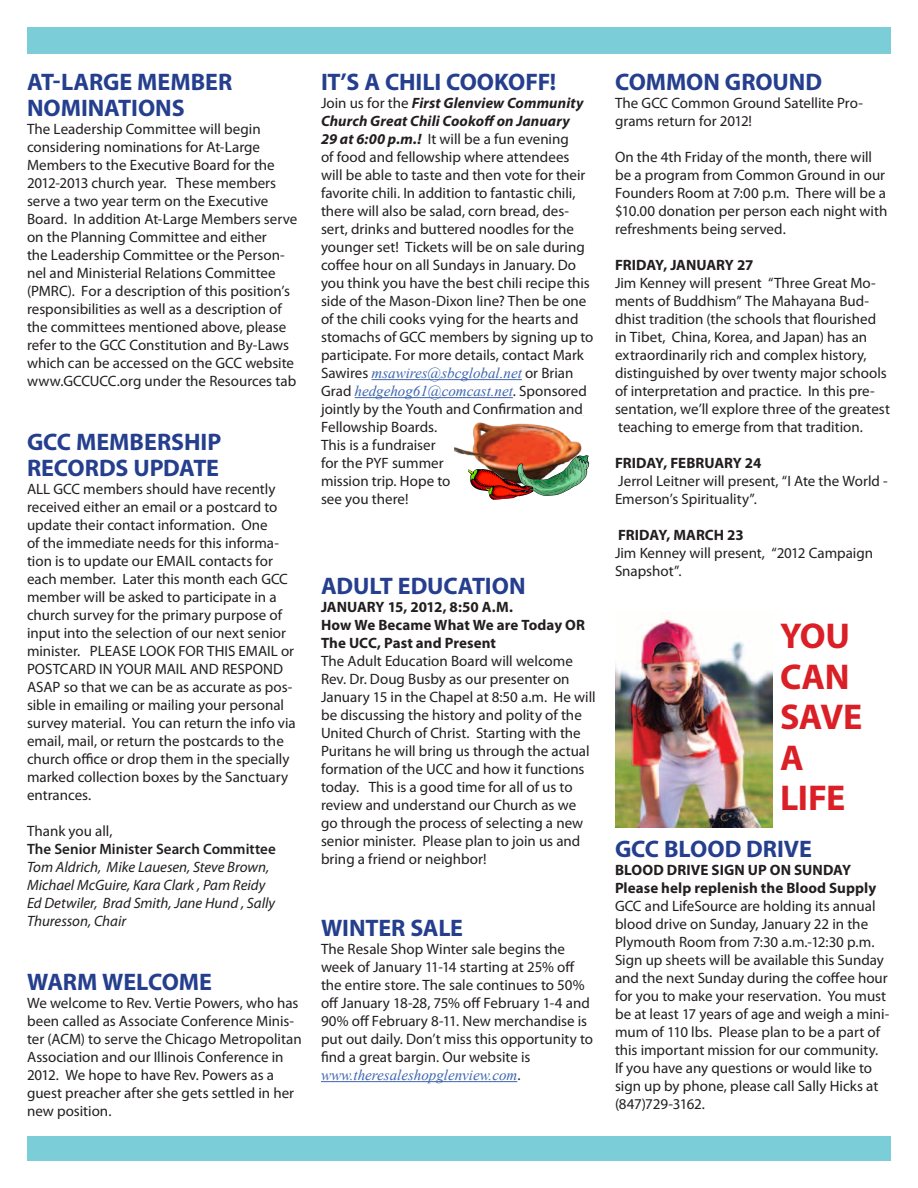
<style>
.page{position:relative;width:918px;height:1188px;background:#fff}
.page>*{position:absolute;margin:0;border:0;box-sizing:border-box;transform-origin:0 0}
.t1{font:700 36px "Myriad Pro";letter-spacing:-.015em;color:#da1f26}
.t2{font:700 24px "Myriad Pro";letter-spacing:-.005em;color:#253f8e}
.t3{font:15px/18px "Myriad Pro";color:#231f20}
.t4{font:700 15px/18px "Myriad Pro";letter-spacing:.005em;color:#231f20}
.t5{font:italic 15px/18px "Myriad Pro";color:#231f20}
.t6{font:600 15px "Myriad Pro";color:#231f20}
.t7{font:italic 15px "Times New Roman";color:#3d65b0}
.t8{font:700 15px "Myriad Pro";letter-spacing:-.015em;color:#231f20}
.s1{font-weight:700;font-style:italic}
.s2{font-family:"Times New Roman";font-style:italic;color:#3d65b0}
.s3{font-family:"Myriad Pro";font-style:normal;color:#231f20}
</style>
<div class="page">
<div style="left:27px;top:27px;width:864px;height:27px;background:#7bcdd8"></div>
<div style="left:27px;top:1136px;width:864px;height:25px;background:#7bcdd8"></div>
<hr style="left:372px;top:379px;width:150px;height:1px;background:#3d65b0">
<hr style="left:355px;top:397px;width:158px;height:1px;background:#3d65b0">
<hr style="left:321px;top:1081px;width:196px;height:1px;background:#3d65b0">
<img style="left:454px;top:415px;width:129px;height:40px">
<img style="left:466px;top:435px;width:124px;height:65px">
<img style="left:615px;top:619px;width:157px;height:209px">
<p class="t2" style="left:27px;top:66px;width:207px">AT-LARGE MEMBER</p>
<p class="t2" style="left:27px;top:92px;width:159px">NOMINATIONS</p>
<p class="t3" style="left:27px;top:119px;width:272px">The Leadership Committee will begin considering nominations for At-Large Members to the Executive Board for the 2012-2013 church year. These members serve a two year term on the Executive Board. In addition At-Large Members serve on the Planning Committee and either<br>the Leadership Committee or the Person&shy;nel and Ministerial Relations Committee (PMRC). For a description of this position’s responsibilities as well as a description of the committees mentioned above, please refer to the GCC Constitution and By-Laws which can be accessed on the GCC website www.GCCUCC.org under the Resources tab</p>
<p class="t2" style="left:27px;top:426px;width:196px">GCC MEMBERSHIP</p>
<p class="t2" style="left:27px;top:452px;width:194px">RECORDS UPDATE</p>
<p class="t3" style="left:27px;top:479px;width:270px">ALL GCC members should have recently received either an email or a postcard to update their contact information. One<br>of the immediate needs for this informa&shy;tion is to update our EMAIL contacts for each member. Later this month each GCC member will be asked to participate in a church survey for the primary purpose of input into the selection of our next senior minister. PLEASE LOOK FOR THIS EMAIL or POSTCARD IN YOUR MAIL AND RESPOND ASAP so that we can be as accurate as pos&shy;sible in emailing or mailing your personal survey material. You can return the info via email, mail, or return the postcards to the church office or drop them in the specially marked collection boxes by the Sanctuary entrances.</p>
<p class="t3" style="left:27px;top:821px;width:87px">Thank you all,</p>
<p class="t6" style="left:27px;top:839px;width:250px">The Senior Minister Search Committee</p>
<p class="t5" style="left:27px;top:857px;width:244px">Tom Aldrich, Mike Lauesen, Steve Brown,<br>Michael McGuire, Kara Clark , Pam Reidy</p>
<p class="t5" style="left:27px;top:893px;width:250px">Ed Detwiler, Brad Smith, Jane Hund , Sally<br>Thuresson, Chair</p>
<p class="t2" style="left:27px;top:966px;width:187px">WARM WELCOME</p>
<p class="t3" style="left:27px;top:994px;width:276px">We welcome to Rev. Vertie Powers, who has been called as Associate Conference Minis&shy;ter (ACM) to serve the Chicago Metropolitan Association and our Illinois Conference in 2012. We hope to have Rev. Powers as a guest preacher after she gets settled in her new position.</p>
<p class="t2" style="left:321px;top:66px;width:237px">IT’S A CHILI COOKOFF!</p>
<p class="t3" style="left:321px;top:94px;width:274px">Join us for the <span class="s1">First Glenview Community Church Great Chili Cookoff on January<br>29 at 6:00 p.m.!</span> It will be a fun evening<br>of food and fellowship where attendees will be able to taste and then vote for their favorite chili. In addition to fantastic chili, there will also be salad, corn bread, des&shy;sert, drinks and buttered noodles for the younger set! Tickets will be on sale during coffee hour on all Sundays in January. Do you think you have the best chili recipe this side of the Mason-Dixon line? Then be one of the chili cooks vying for the hearts and stomachs of GCC members by signing up to participate. For more details, contact Mark Sawires <span class="s2">msawires@sbcglobal.net</span> or Brian Grad <span class="s2">hedgehog61@comcast.net</span>. Sponsored jointly by the Youth and Confirmation and Fellowship Boards.<br>This is a fundraiser<br>for the PYF summer<br>mission trip. Hope to<br>see you there!</p>
<p class="t2" style="left:321px;top:570px;width:206px">ADULT EDUCATION</p>
<p class="t8" style="left:321px;top:597px;width:193px">JANUARY 15, 2012, 8:50 A.M.</p>
<p class="t4" style="left:321px;top:615px;width:266px">How We Became What We are Today OR<br>The UCC, Past and Present</p>
<p class="t3" style="left:321px;top:652px;width:276px">The Adult Education Board will welcome Rev. Dr. Doug Busby as our presenter on January 15 in the Chapel at 8:50 a.m. He will be discussing the history and polity of the United Church of Christ. Starting with the Puritans he will bring us through the actual formation of the UCC and how it functions today. This is a good time for all of us to review and understand our Church as we go through the process of selecting a new senior minister. Please plan to join us and bring a friend or neighbor!</p>
<p class="t2" style="left:321px;top:912px;width:144px">WINTER SALE</p>
<p class="t3" style="left:321px;top:940px;width:274px">The Resale Shop Winter sale begins the week of January 11-14 starting at 25% off the entire store. The sale continues to 50% off January 18-28, 75% off February 1-4 and 90% off February 8-11. New merchandise is put out daily. Don’t miss this opportunity to find a great bargin. Our website is</p>
<p class="t7" style="left:321px;top:1065px;width:201px">www.theresaleshopglenview.com<span class="s3">.</span></p>
<p class="t2" style="left:615px;top:66px;width:209px">COMMON GROUND</p>
<p class="t3" style="left:615px;top:94px;width:250px">The GCC Common Ground Satellite Pro&shy;grams return for 2012!</p>
<p class="t3" style="left:615px;top:148px;width:274px">On the 4th Friday of the month, there will be a program from Common Ground in our Founders Room at 7:00 p.m. There will be a $10.00 donation per person each night with refreshments being served.</p>
<p class="t4" style="left:615px;top:255px;width:140px">FRIDAY, JANUARY 27</p>
<p class="t3" style="left:615px;top:274px;width:276px">Jim Kenney will present “Three Great Mo&shy;ments of Buddhism” The Mahayana Bud&shy;dhist tradition (the schools that flourished in Tibet, China, Korea, and Japan) has an extraordinarily rich and complex history, distinguished by over twenty major schools of interpretation and practice. In this pre&shy;sentation, we’ll explore three of the greatest</p>
<p class="t3" style="left:618px;top:418px;width:246px">teaching to emerge from that tradition.</p>
<p class="t4" style="left:615px;top:453px;width:148px">FRIDAY, FEBRUARY 24</p>
<p class="t3" style="left:615px;top:472px;width:274px">Jerrol Leitner will present, “I Ate the World -<br>Emerson’s Spirituality”.</p>
<p class="t4" style="left:618px;top:525px;width:127px">FRIDAY, MARCH 23</p>
<p class="t3" style="left:615px;top:544px;width:260px">Jim Kenney will present, “2012 Campaign<br>Snapshot”.</p>
<p class="t1" style="left:780px;top:612px;width:72px">YOU</p>
<p class="t1" style="left:780px;top:653px;width:71px">CAN</p>
<p class="t1" style="left:780px;top:693px;width:84px">SAVE</p>
<p class="t1" style="left:780px;top:734px;width:25px">A</p>
<p class="t1" style="left:780px;top:774px;width:67px">LIFE</p>
<p class="t2" style="left:615px;top:833px;width:198px">GCC BLOOD DRIVE</p>
<p class="t4" style="left:615px;top:861px;width:238px">BLOOD DRIVE SIGN UP ON SUNDAY</p>
<p class="t4" style="left:615px;top:879px;width:263px">Please help replenish the Blood Supply</p>
<p class="t3" style="left:615px;top:897px;width:276px">GCC and LifeSource are holding its annual blood drive on Sunday, January 22 in the Plymouth Room from 7:30 a.m.-12:30 p.m.<br>Sign up sheets will be available this Sunday and the next Sunday during the coffee hour for you to make your reservation. You must be at least 17 years of age and weigh a mini&shy;mum of 110 lbs. Please plan to be a part of this important mission for our community.<br>If you have any questions or would like to sign up by phone, please call Sally Hicks at (847)729-3162.</p>
</div>
